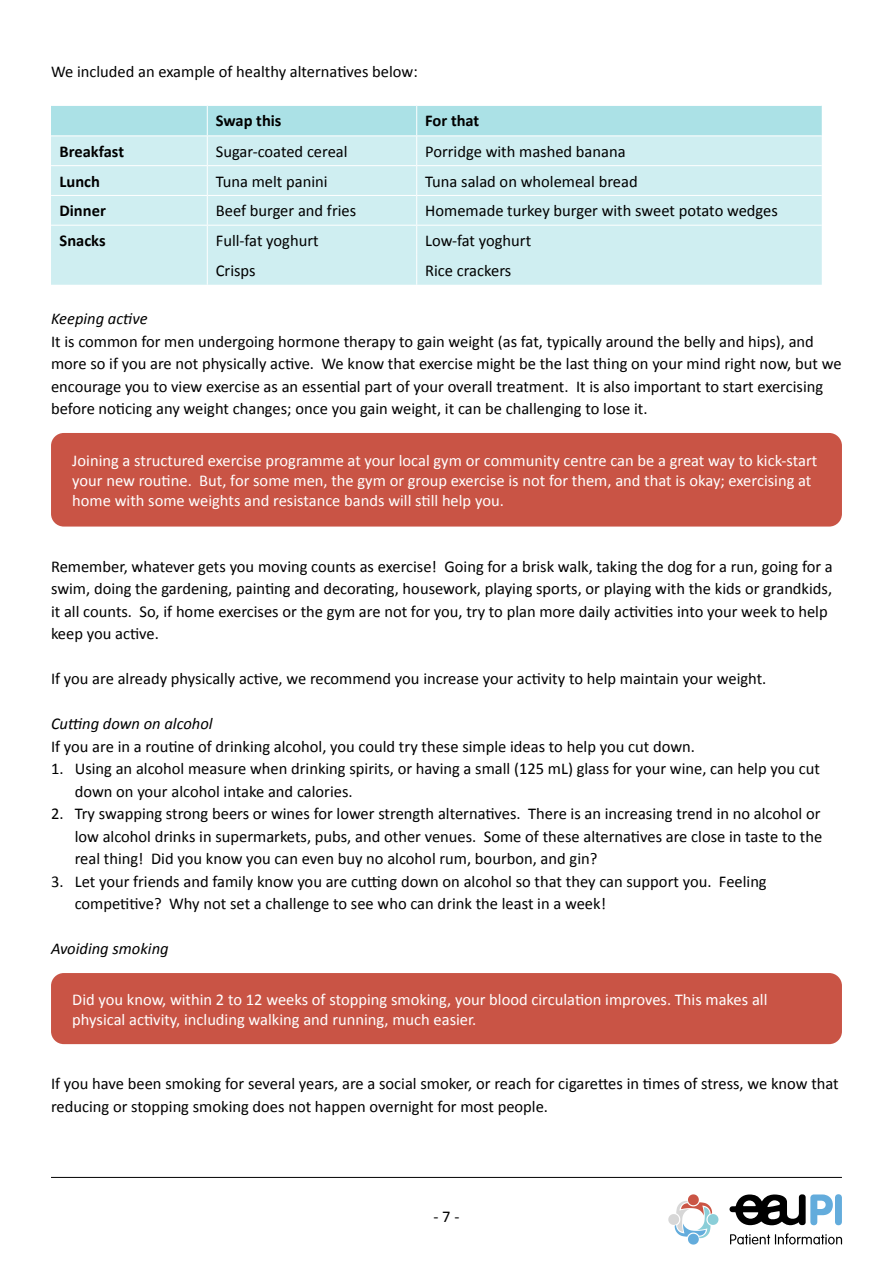
<style>
.page{position:relative;width:893px;height:1263px;background:#fff}
.page>*{position:absolute;margin:0;border:0;box-sizing:border-box;transform-origin:0 0}
.t1{font:16.5px/22.5px "Calibri";color:#000}
.t2{font:16.5px/19.8px "Calibri";color:#fff}
.t3{font:italic 16.5px "Calibri";color:#000}
.t4{font:700 16.5px "Calibri";color:#000}
</style>
<div class="page">
<hr style="left:51px;top:1177px;width:791px;height:1px;background:#000">
<svg style="left:730px;top:1233px;width:112px;height:11px"></svg>
<svg style="left:729px;top:1194px;width:104px;height:32px"></svg>
<div style="left:835px;top:1194px;width:7px;height:31px;background:#63acdc;border-radius:4px"></div>
<svg style="left:668px;top:1194px;width:50px;height:50px"></svg>
<div style="left:51px;top:255px;width:771px;height:30px;background:#cfeef1"></div>
<svg style="left:51px;top:105px;width:771px;height:150px;background:#c9ecef"></svg>
<hr style="left:207px;top:255px;width:1px;height:30px;background:#fff">
<hr style="left:416px;top:255px;width:1px;height:30px;background:#fff">
<div style="left:51px;top:433px;width:791px;height:94px;background:#c95445;border-radius:13px"></div>
<div style="left:51px;top:973px;width:791px;height:71px;background:#c95445;border-radius:13px"></div>
<p class="t1" style="left:51px;top:59px;width:368px">We included an example of healthy alternatives below:</p>
<p class="t4" style="left:216px;top:111px;width:67px">Swap this</p>
<p class="t4" style="left:425px;top:111px;width:56px">For that</p>
<p class="t4" style="left:60px;top:141px;width:66px">Breakfast</p>
<p class="t1" style="left:216px;top:139px;width:133px">Sugar-coated cereal</p>
<p class="t1" style="left:425px;top:139px;width:202px">Porridge with mashed banana</p>
<p class="t4" style="left:60px;top:171px;width:42px">Lunch</p>
<p class="t1" style="left:216px;top:169px;width:113px">Tuna melt panini</p>
<p class="t1" style="left:425px;top:169px;width:214px">Tuna salad on wholemeal bread</p>
<p class="t4" style="left:60px;top:201px;width:48px">Dinner</p>
<p class="t1" style="left:216px;top:199px;width:142px">Beef burger and fries</p>
<p class="t1" style="left:425px;top:199px;width:354px">Homemade turkey burger with sweet potato wedges</p>
<p class="t4" style="left:60px;top:230px;width:48px">Snacks</p>
<p class="t1" style="left:216px;top:229px;width:104px">Full-fat yoghurt</p>
<p class="t1" style="left:425px;top:229px;width:108px">Low-fat yoghurt</p>
<p class="t1" style="left:216px;top:258px;width:41px">Crisps</p>
<p class="t1" style="left:425px;top:258px;width:88px">Rice crackers</p>
<p class="t3" style="left:51px;top:308px;width:98px">Keeping active</p>
<p class="t1" style="left:51px;top:329px;width:792px">It is common for men undergoing hormone therapy to gain weight (as fat, typically around the belly and hips), and more so if you are not physically active. We know that exercise might be the last thing on your mind right now, but we encourage you to view exercise as an essential part of your overall treatment. It is also important to start exercising before noticing any weight changes; once you gain weight, it can be challenging to lose it.</p>
<p class="t2" style="left:72px;top:450px;width:747px">Joining a structured exercise programme at your local gym or community centre can be a great way to kick-start your new routine. But, for some men, the gym or group exercise is not for them, and that is okay; exercising at home with some weights and resistance bands will still help you.</p>
<p class="t1" style="left:51px;top:554px;width:783px">Remember, whatever gets you moving counts as exercise! Going for a brisk walk, taking the dog for a run, going for a swim, doing the gardening, painting and decorating, housework, playing sports, or playing with the kids or grandkids, it all counts. So, if home exercises or the gym are not for you, try to plan more daily activities into your week to help keep you active.</p>
<p class="t1" style="left:51px;top:666px;width:717px">If you are already physically active, we recommend you increase your activity to help maintain your weight.</p>
<p class="t3" style="left:51px;top:713px;width:163px">Cutting down on alcohol</p>
<p class="t1" style="left:51px;top:734px;width:645px">If you are in a routine of drinking alcohol, you could try these simple ideas to help you cut down.</p>
<p class="t1" style="left:75px;top:756px;width:747px;text-indent:-24px">1. Using an alcohol measure when drinking spirits, or having a small (125 mL) glass for your wine, can help you cut down on your alcohol intake and calories.</p>
<p class="t1" style="left:75px;top:801px;width:749px;text-align:justify;text-indent:-24px">2. Try swapping strong beers or wines for lower strength alternatives. There is an increasing trend in no alcohol or low alcohol drinks in supermarkets, pubs, and other venues. Some of these alternatives are close in taste to the real thing! Did you know you can even buy no alcohol rum, bourbon, and gin?</p>
<p class="t1" style="left:75px;top:869px;width:693px;text-indent:-24px">3. Let your friends and family know you are cutting down on alcohol so that they can support you. Feeling competitive? Why not set a challenge to see who can drink the least in a week!</p>
<p class="t3" style="left:51px;top:938px;width:119px">Avoiding smoking</p>
<p class="t2" style="left:72px;top:989px;width:697px">Did you know, within 2 to 12 weeks of stopping smoking, your blood circulation improves. This makes all physical activity, including walking and running, much easier.</p>
<p class="t1" style="left:51px;top:1071px;width:789px">If you have been smoking for several years, are a social smoker, or reach for cigarettes in times of stress, we know that reducing or stopping smoking does not happen overnight for most people.</p>
<p class="t1" style="left:433px;top:1204px;width:27px">- 7 -</p>
</div>
